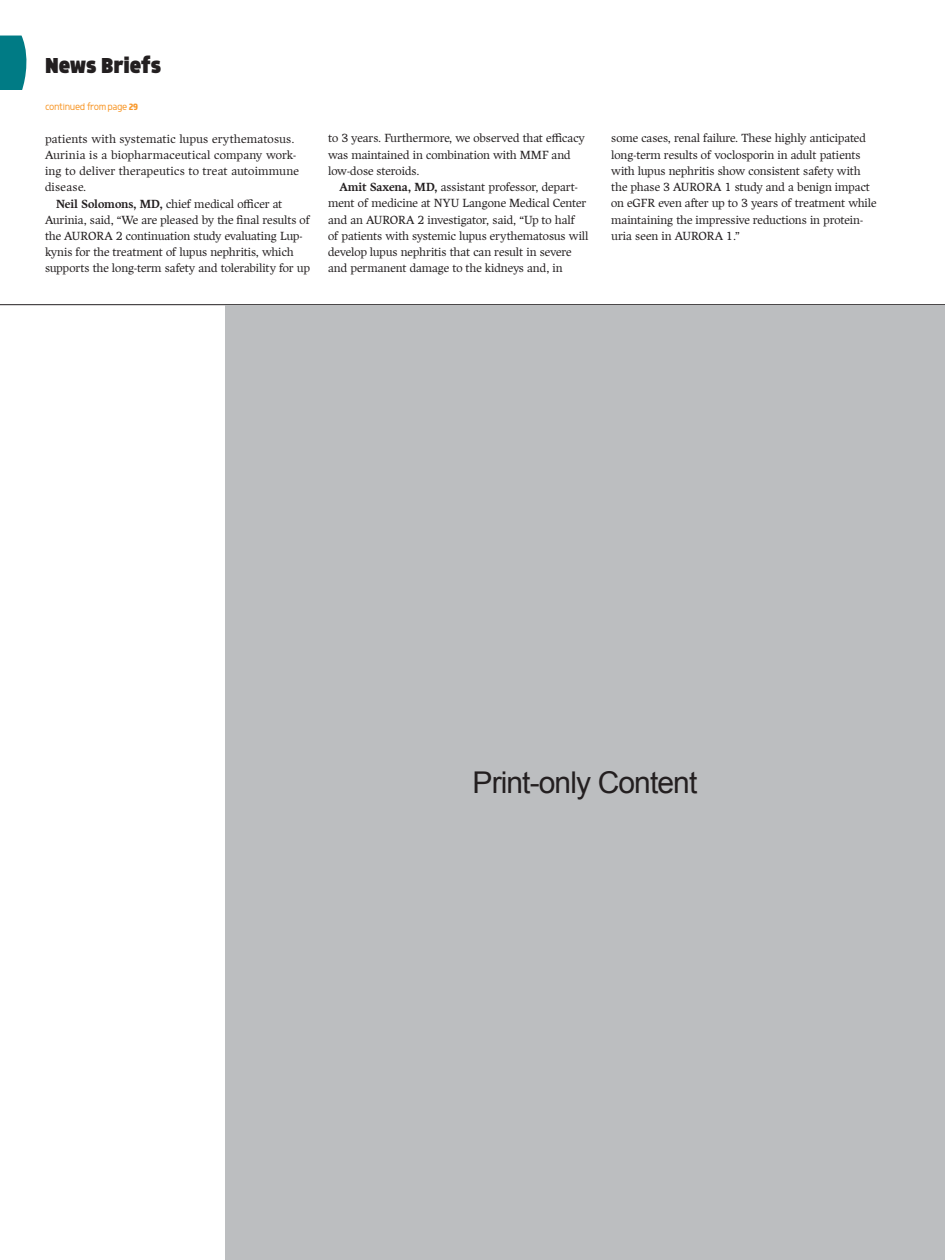
<style>
.page{position:relative;width:945px;height:1260px;background:#fff}
.page>*{position:absolute;margin:0;border:0;box-sizing:border-box;transform-origin:0 0}
.t1{font:30px "Arial";letter-spacing:-.03em;color:#231f20}
.t2{font:900 25px "Morl Sans";color:#231f20}
.t3{font:300 11.88px/16.2px "Harfang";letter-spacing:-.005em;color:#231f20}
.t4{font:300 10.62px "Morl Sans";letter-spacing:-.03em;color:#f89728}
.s1{font-weight:500}
.s2{font-weight:700}
</style>
<div class="page">
<svg style="left:0;top:36px;width:27px;height:54px"></svg>
<hr style="left:0;top:304px;width:945px;height:1px;background:#231f20">
<div style="left:225px;top:305px;width:720px;height:955px;background:#bcbec0"></div>
<h2 class="t2" style="left:45px;top:51px;width:118px">News Briefs</h2>
<p class="t4" style="left:45px;top:101px;width:95px">continued from page <span class="s1">29</span></p>
<p class="t3" style="left:45px;top:130px;width:255px">patients with systematic lupus erythematosus.<br>Aurinia is a biopharmaceutical company work&shy;ing to deliver therapeutics to treat autoimmune disease.</p>
<p class="t3" style="left:45px;top:195px;width:267px;text-indent:11px"><span class="s2">Neil Solomons, MD,</span> chief medical officer at Aurinia, said, “We are pleased by the final results of the AURORA 2 continuation study evaluating Lup&shy;kynis for the treatment of lupus nephritis, which supports the long-term safety and tolerability for up</p>
<p class="t3" style="left:328px;top:130px;width:258px">to 3 years. Furthermore, we observed that efficacy was maintained in combination with MMF and low-dose steroids.</p>
<p class="t3" style="left:328px;top:179px;width:262px;text-indent:11px"><span class="s2">Amit Saxena, MD,</span> assistant professor, depart&shy;ment of medicine at NYU Langone Medical Center and an AURORA 2 investigator, said, “Up to half<br>of patients with systemic lupus erythematosus will develop lupus nephritis that can result in severe and permanent damage to the kidneys and, in</p>
<p class="t3" style="left:611px;top:130px;width:267px">some cases, renal failure. These highly anticipated long-term results of voclosporin in adult patients with lupus nephritis show consistent safety with the phase 3 AURORA 1 study and a benign impact on eGFR even after up to 3 years of treatment while maintaining the impressive reductions in protein&shy;uria seen in AURORA 1.”</p>
<h1 class="t1" style="left:473px;top:763px;width:226px">Print-only Content</h1>
</div>
